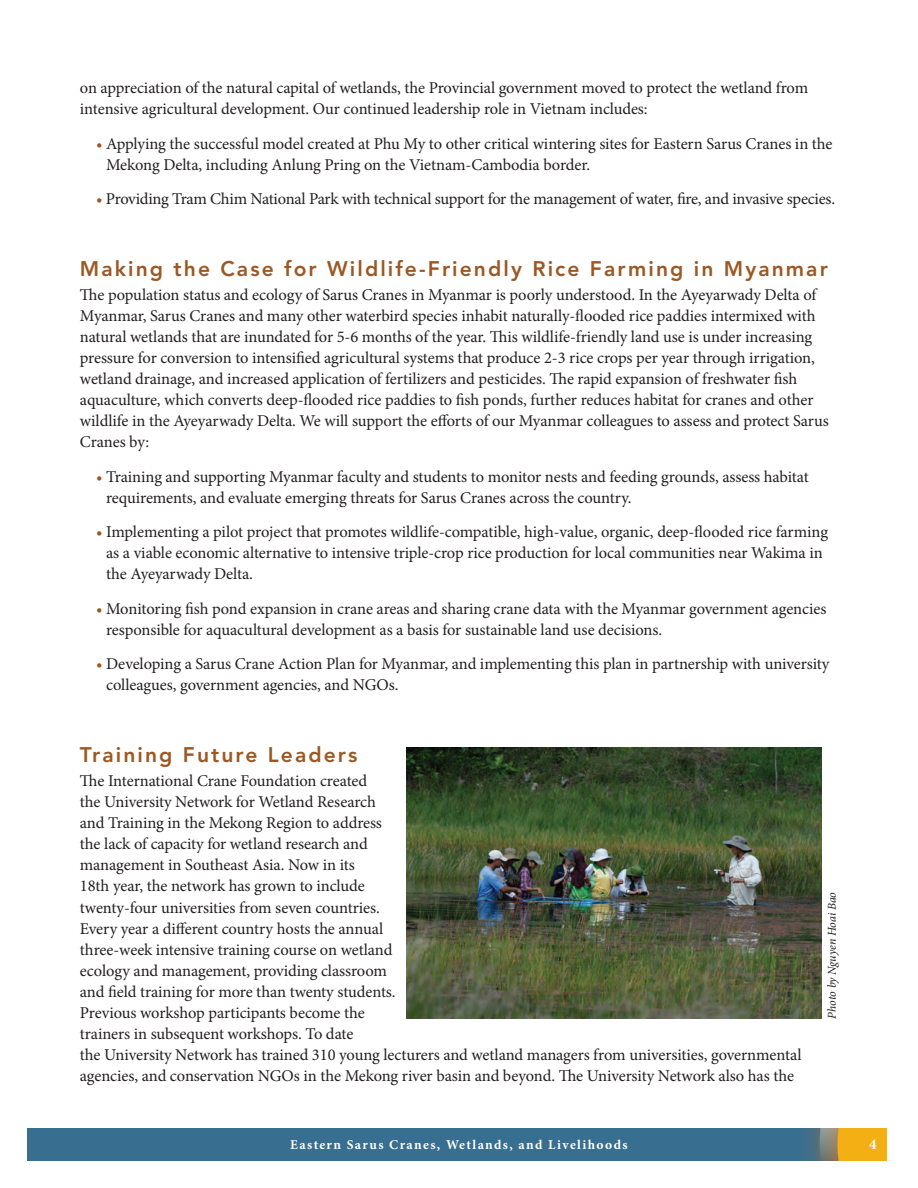
<style>
.page{position:relative;width:918px;height:1188px;background:#fff}
.page>*{position:absolute;margin:0;border:0;box-sizing:border-box;transform-origin:0 0}
.t1{font:800 21px "Avenir";letter-spacing:.1em;color:#9c5824}
.t2{font:16.5px/21px "Minion Pro";letter-spacing:-.01em;color:#231f20}
.t3{font:700 15px "Minion Pro";color:#fff}
.t4{font:700 13.5px "Minion Pro";letter-spacing:.1em;color:#fff}
.t5{font:italic 12px "Minion Pro";letter-spacing:-.005em;color:#231f20}
.s1{color:#9c5824}
</style>
<div class="page">
<div style="left:27px;top:1128px;width:864px;height:33px;background:#386e8f"></div>
<div style="left:796px;top:968px;width:122px;height:220px;background:#ba772d;opacity:.75"></div>
<svg style="left:820px;top:1128px;width:68px;height:33px;background:#d7a531"></svg>
<div style="left:0;top:972px;width:918px;height:156px;background:#fff"></div>
<div style="left:0;top:1161px;width:918px;height:27px;background:#fff"></div>
<div style="left:888px;top:1107px;width:30px;height:81px;background:#fff"></div>
<img style="left:407px;top:747px;width:415px;height:272px">
<p class="t2" style="left:80px;top:77px;width:730px">on appreciation of the natural capital of wetlands, the Provincial government moved to protect the wetland from intensive agricultural development. Our continued leadership role in Vietnam includes:</p>
<p class="t2" style="left:106px;top:133px;width:728px;text-indent:-10px"><span class="s1">•</span> Applying the successful model created at Phu My to other critical wintering sites for Eastern Sarus Cranes in the<br>Mekong Delta, including Anlung Pring on the Vietnam-Cambodia border.</p>
<p class="t2" style="left:96px;top:188px;width:740px"><span class="s1">•</span> Providing Tram Chim National Park with technical support for the management of water, fire, and invasive species.</p>
<p class="t1" style="left:80px;top:256px;width:749px">Making the Case for Wildlife-Friendly Rice Farming in Myanmar</p>
<p class="t2" style="left:80px;top:285px;width:750px">The population status and ecology of Sarus Cranes in Myanmar is poorly understood. In the Ayeyarwady Delta of Myanmar, Sarus Cranes and many other waterbird species inhabit naturally-flooded rice paddies intermixed with natural wetlands that are inundated for 5-6 months of the year. This wildlife-friendly land use is under increasing pressure for conversion to intensified agricultural systems that produce 2-3 rice crops per year through irrigation, wetland drainage, and increased application of fertilizers and pesticides. The rapid expansion of freshwater fish aquaculture, which converts deep-flooded rice paddies to fish ponds, further reduces habitat for cranes and other wildlife in the Ayeyarwady Delta. We will support the efforts of our Myanmar colleagues to assess and protect Sarus Cranes by:</p>
<p class="t2" style="left:106px;top:466px;width:704px;text-indent:-10px"><span class="s1">•</span> Training and supporting Myanmar faculty and students to monitor nests and feeding grounds, assess habitat requirements, and evaluate emerging threats for Sarus Cranes across the country.</p>
<p class="t2" style="left:106px;top:522px;width:723px;text-indent:-10px"><span class="s1">•</span> Implementing a pilot project that promotes wildlife-compatible, high-value, organic, deep-flooded rice farming as a viable economic alternative to intensive triple-crop rice production for local communities near Wakima in the Ayeyarwady Delta.</p>
<p class="t2" style="left:106px;top:598px;width:722px;text-indent:-10px"><span class="s1">•</span> Monitoring fish pond expansion in crane areas and sharing crane data with the Myanmar government agencies responsible for aquacultural development as a basis for sustainable land use decisions.</p>
<p class="t2" style="left:106px;top:654px;width:725px;text-indent:-10px"><span class="s1">•</span> Developing a Sarus Crane Action Plan for Myanmar, and implementing this plan in partnership with university colleagues, government agencies, and NGOs.</p>
<p class="t1" style="left:80px;top:743px;width:279px">Training Future Leaders</p>
<p class="t2" style="left:80px;top:771px;width:723px">The International Crane Foundation created<br>the University Network for Wetland Research<br>and Training in the Mekong Region to address<br>the lack of capacity for wetland research and<br>management in Southeast Asia. Now in its<br>18th year, the network has grown to include<br>twenty-four universities from seven countries.<br>Every year a different country hosts the annual<br>three-week intensive training course on wetland<br>ecology and management, providing classroom<br>and field training for more than twenty students.<br>Previous workshop participants become the<br>trainers in subsequent workshops. To date<br>the University Network has trained 310 young lecturers and wetland managers from universities, governmental agencies, and conservation NGOs in the Mekong river basin and beyond. The University Network also has the</p>
<p class="t5" style="left:824px;top:1019px;width:128px;rotate:-90deg">Photo by Nguyen Hoai Bao</p>
<p class="t4" style="left:290px;top:1135px;width:339px">Eastern Sarus Cranes, Wetlands, and Livelihoods</p>
<p class="t3" style="left:869px;top:1133px;width:9px">4</p>
</div>
